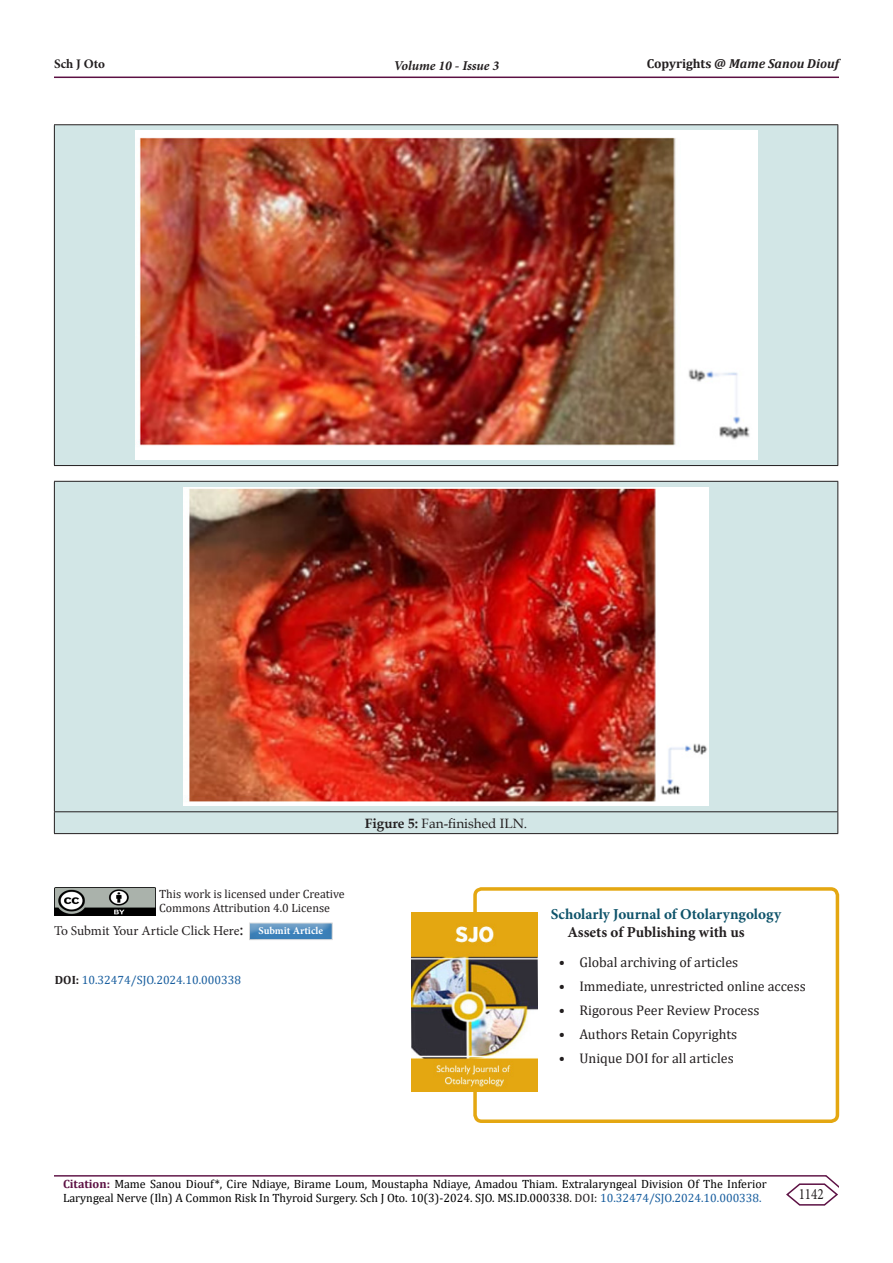
<style>
.page{position:relative;width:893px;height:1263px;background:#fff}
.page>*{position:absolute;margin:0;border:0;box-sizing:border-box;transform-origin:0 0}
.t1{font:15.75px "Minion Pro";color:#231f20;scale:.83 1}
.t2{font:700 15.15px "Minion Pro";color:#0e536a}
.t3{font:700 15.15px "Minion Pro";color:#231f20}
.t4{font:13.95px "Cambria";color:#231f20}
.t5{font:13.5px "Minion Pro";letter-spacing:-.005em;color:#231f20}
.t6{font:13.5px "Book Antiqua";color:#231f20}
.t7{font:italic 700 13.5px "Minion Pro";letter-spacing:-.005em;color:#231f20}
.t8{font:italic 700 13.05px "Cambria";color:#231f20}
.t9{font:700 13.05px "Minion Pro";color:#231f20}
.t10{font:12px/14.4px "Cambria";color:#000}
.t11{font:12px "Cambria";color:#231f20}
.t12{font:12px "Cambria";color:#175d9e}
.t13{font:700 10.5px "Minion Pro";letter-spacing:-.005em;color:#fff}
.s1{font-style:normal}
.s2{font-weight:700}
.s3{font-size:18px}
.s4{font-weight:700;color:#231f20}
.s5{font-weight:700;color:#5c1043}
.s6{color:#231f20}
.s7{color:#175d9e}
</style>
<div class="page">
<hr style="left:54px;top:1175px;width:772px;height:1px;background:#5c1043">
<hr style="left:54px;top:77px;width:785px;height:1px;background:#5c1043">
<svg style="left:785px;top:1175px;width:54px;height:31px"></svg>
<div style="left:54px;top:125px;width:784px;height:340px;background:#d2e6e6"></div>
<hr style="left:54px;top:124px;width:784px;height:1px;background:#231f20">
<hr style="left:54px;top:125px;width:1px;height:340px;background:#231f20">
<hr style="left:837px;top:125px;width:1px;height:340px;background:#231f20">
<hr style="left:54px;top:465px;width:784px;height:1px;background:#231f20">
<img style="left:135px;top:131px;width:622px;height:328px">
<div style="left:55px;top:482px;width:782px;height:351px;background:#d2e6e6"></div>
<hr style="left:54px;top:481px;width:784px;height:1px;background:#231f20">
<hr style="left:54px;top:482px;width:1px;height:329px;background:#231f20">
<hr style="left:837px;top:482px;width:1px;height:329px;background:#231f20">
<hr style="left:54px;top:811px;width:784px;height:1px;background:#231f20">
<svg style="left:54px;top:812px;width:1px;height:21px"></svg>
<svg style="left:837px;top:812px;width:1px;height:21px"></svg>
<hr style="left:54px;top:833px;width:784px;height:1px;background:#231f20">
<img style="left:183px;top:487px;width:526px;height:319px">
<img style="left:54px;top:887px;width:102px;height:29px">
<div style="left:247px;top:920px;width:86px;height:18px;background:#fff;opacity:.75"></div>
<div style="left:247px;top:923px;width:86px;height:18px;background:#231f20;opacity:.19"></div>
<div style="left:473px;top:887px;width:366px;height:236px;border:4px solid #e4a711;border-radius:7px"></div>
<img style="left:412px;top:912px;width:126px;height:179px">
<p class="t9" style="left:54px;top:55px;width:53px">Sch J Oto</p>
<p class="t7" style="left:394px;top:56px;width:107px">Volume 10 - Issue 3</p>
<p class="t8" style="left:647px;top:54px;width:194px"><span class="s1">Copyrights @</span> Mame Sanou Diouf</p>
<p class="t6" style="left:365px;top:814px;width:164px"><span class="s2">Figure 5:</span> Fan-finished ILN.</p>
<p class="t11" style="left:159px;top:887px;width:187px">This work is licensed under Creative</p>
<p class="t11" style="left:159px;top:901px;width:172px">Commons Attribution 4.0 License</p>
<p class="t5" style="left:54px;top:922px;width:191px">To Submit Your Article Click Here<span class="s3">:</span></p>
<p class="t13" style="left:258px;top:923px;width:66px">Submit Article</p>
<p class="t12" style="left:55px;top:973px;width:188px"><span class="s4">DOI:</span> 10.32474/SJO.2024.10.000338</p>
<p class="t2" style="left:551px;top:903px;width:232px">Scholarly Journal of Otolaryngology</p>
<p class="t3" style="left:567px;top:922px;width:179px">Assets of Publishing with us</p>
<p class="t4" style="left:559px;top:954px;width:181px">• Global archiving of articles</p>
<p class="t4" style="left:559px;top:978px;width:248px">• Immediate, unrestricted online access</p>
<p class="t4" style="left:559px;top:1002px;width:202px">• Rigorous Peer Review Process</p>
<p class="t4" style="left:559px;top:1026px;width:180px">• Authors Retain Copyrights</p>
<p class="t4" style="left:559px;top:1050px;width:176px">• Unique DOI for all articles</p>
<p class="t10" style="left:63px;top:1176px;width:705px"><span class="s5">Citation:</span> Mame Sanou Diouf*, Cire Ndiaye, Birame Loum, Moustapha Ndiaye, Amadou Thiam. Extralaryngeal Division Of The Inferior<br>Laryngeal Nerve (Iln) A Common Risk In Thyroid Surgery. Sch J Oto. 10(3)-2024. SJO. MS.ID.000338. <span class="s6">DOI:</span> <span class="s7">10.32474/SJO.2024.10.000338.</span></p>
<p class="t1" style="left:799px;top:1184px;width:32px">1142</p>
</div>
